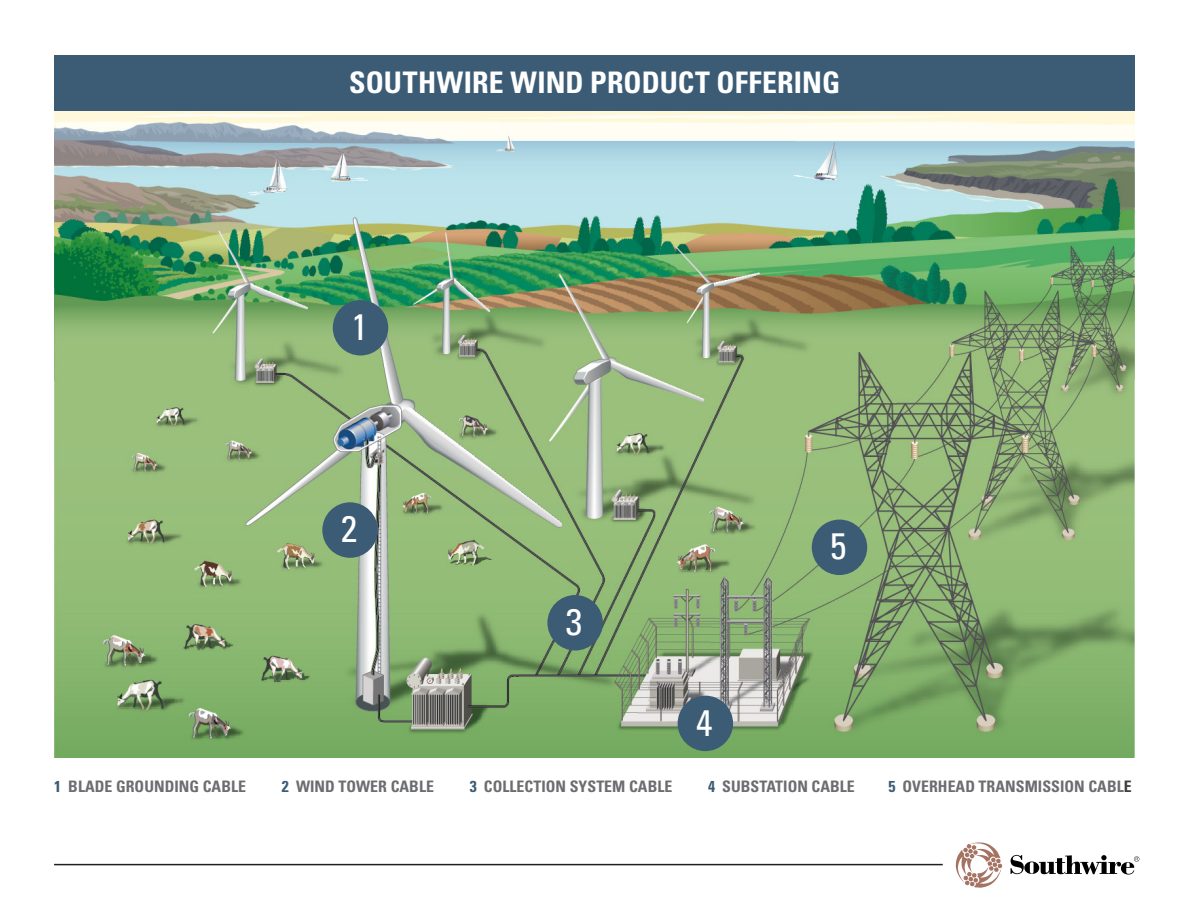
<style>
.page{position:relative;width:1189px;height:919px;background:#fff}
.page>*{position:absolute;margin:0;border:0;box-sizing:border-box;transform-origin:0 0}
.t1{font:condensed 36.9px "Univers LT Std";color:#fff}
.t2{font:700 condensed 29.7px "Univers LT Std";letter-spacing:.005em;color:#fff}
.t3{font:700 condensed 15.9px "Univers LT Std";letter-spacing:.005em;color:#6c6d70}
.s1{color:#3c5c76}
.s2{color:#3e3e3f}
</style>
<div class="page">
<img style="left:54px;top:111px;width:1080px;height:646px">
<div style="left:333px;top:300px;width:55px;height:55px;background:#3c5c76;border-radius:50%"></div>
<div style="left:54px;top:56px;width:1080px;height:55px;background:#3c5c76"></div>
<div style="left:322px;top:502px;width:56px;height:55px;background:#3c5c76;border-radius:50%"></div>
<div style="left:547px;top:594px;width:55px;height:56px;background:#3c5c76;border-radius:50%"></div>
<div style="left:677px;top:695px;width:56px;height:55px;background:#3c5c76;border-radius:50%"></div>
<div style="left:811px;top:519px;width:56px;height:55px;background:#3c5c76;border-radius:50%"></div>
<svg style="left:955px;top:842px;width:47px;height:45px"></svg>
<svg style="left:1010px;top:854px;width:129px;height:20px"></svg>
<hr style="left:54px;top:863px;width:888px;height:1px;background:#231f20">
<h2 class="t2" style="left:349px;top:64px;width:492px">SOUTHWIRE WIND PRODUCT OFFERING</h2>
<h1 class="t1" style="left:351px;top:303px;width:18px">1</h1>
<h1 class="t1" style="left:341px;top:505px;width:18px">2</h1>
<h1 class="t1" style="left:566px;top:598px;width:18px">3</h1>
<h1 class="t1" style="left:696px;top:698px;width:18px">4</h1>
<h1 class="t1" style="left:830px;top:522px;width:18px">5</h1>
<p class="t3" style="left:54px;top:776px;width:193px"><span class="s1">1</span> BLADE GROUNDING CABLE</p>
<p class="t3" style="left:282px;top:776px;width:154px"><span class="s1">2</span> WIND TOWER CABLE</p>
<p class="t3" style="left:469px;top:776px;width:204px"><span class="s1">3</span> COLLECTION SYSTEM CABLE</p>
<p class="t3" style="left:708px;top:776px;width:148px"><span class="s1">4</span> SUBSTATION CABLE</p>
<p class="t3" style="left:888px;top:776px;width:245px"><span class="s1">5</span> OVERHEAD TRANSMISSION CABL<span class="s2">E</span></p>
</div>
